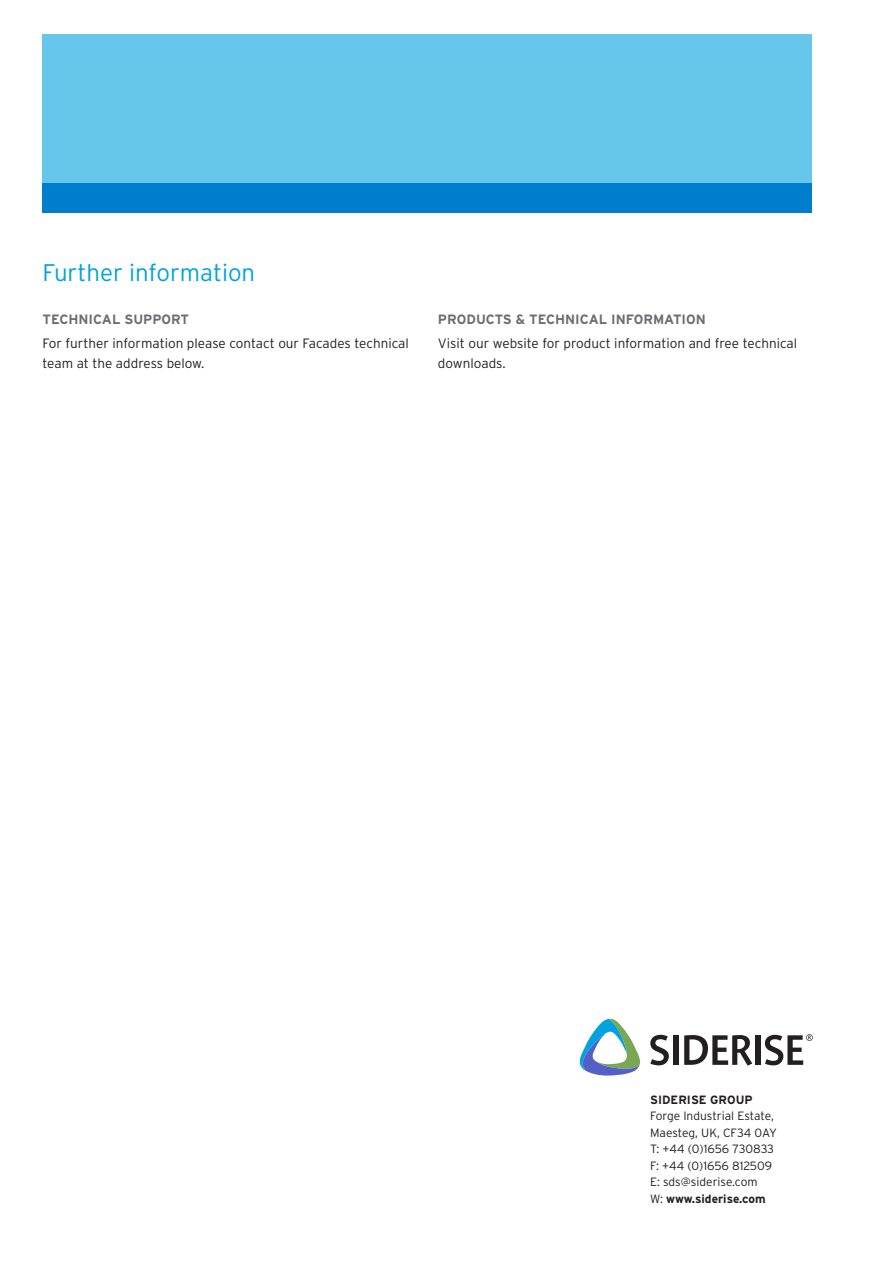
<style>
.page{position:relative;width:893px;height:1263px;background:#fff}
.page>*{position:absolute;margin:0;border:0;box-sizing:border-box;transform-origin:0 0}
.Subheading{font:300 24px "Interstate";color:#00a2df}
.Body{font:300 13.5px/19.5px "Interstate";color:#231f20}
.Body_Heading{font:700 13.5px "Interstate";color:#6c6d70}
.t1{font:300 12px/16.5px "Interstate";color:#231f20}
.s1{font-weight:700}
</style>
<div class="page">
<svg style="left:650px;top:1035px;width:19px;height:30px"></svg>
<div style="left:673px;top:1035px;width:5px;height:30px;background:#231f20"></div>
<svg style="left:684px;top:1035px;width:68px;height:30px"></svg>
<div style="left:755px;top:1035px;width:6px;height:30px;background:#231f20"></div>
<svg style="left:580px;top:1019px;width:60px;height:56px"></svg>
<svg style="left:765px;top:1034px;width:48px;height:31px"></svg>
<div style="left:43px;top:34px;width:769px;height:179px;background:#66c7eb"></div>
<div style="left:43px;top:183px;width:769px;height:30px;background:#007ece"></div>
<p class="Subheading" style="left:43px;top:259px;width:214px">Further information</p>
<p class="Body_Heading" style="left:43px;top:312px;width:148px">TECHNICAL SUPPORT</p>
<p class="Body" style="left:43px;top:334px;width:368px">For further information please contact our Facades technical team at the address below.</p>
<p class="Body_Heading" style="left:438px;top:312px;width:269px">PRODUCTS &amp; TECHNICAL INFORMATION</p>
<p class="Body" style="left:438px;top:334px;width:361px">Visit our website for product information and free technical downloads.</p>
<p class="t1" style="left:650px;top:1091px;width:125px"><span class="s1">SIDERISE GROUP<br></span>Forge Industrial Estate,</p>
<p class="t1" style="left:650px;top:1124px;width:129px">Maesteg, UK, CF34 0AY</p>
<p class="t1" style="left:650px;top:1141px;width:125px">T: +44 (0)1656 730833<br>F: +44 (0)1656 812509<br>E: sds@siderise.com<br>W: <span class="s1">www.siderise.com</span></p>
</div>
